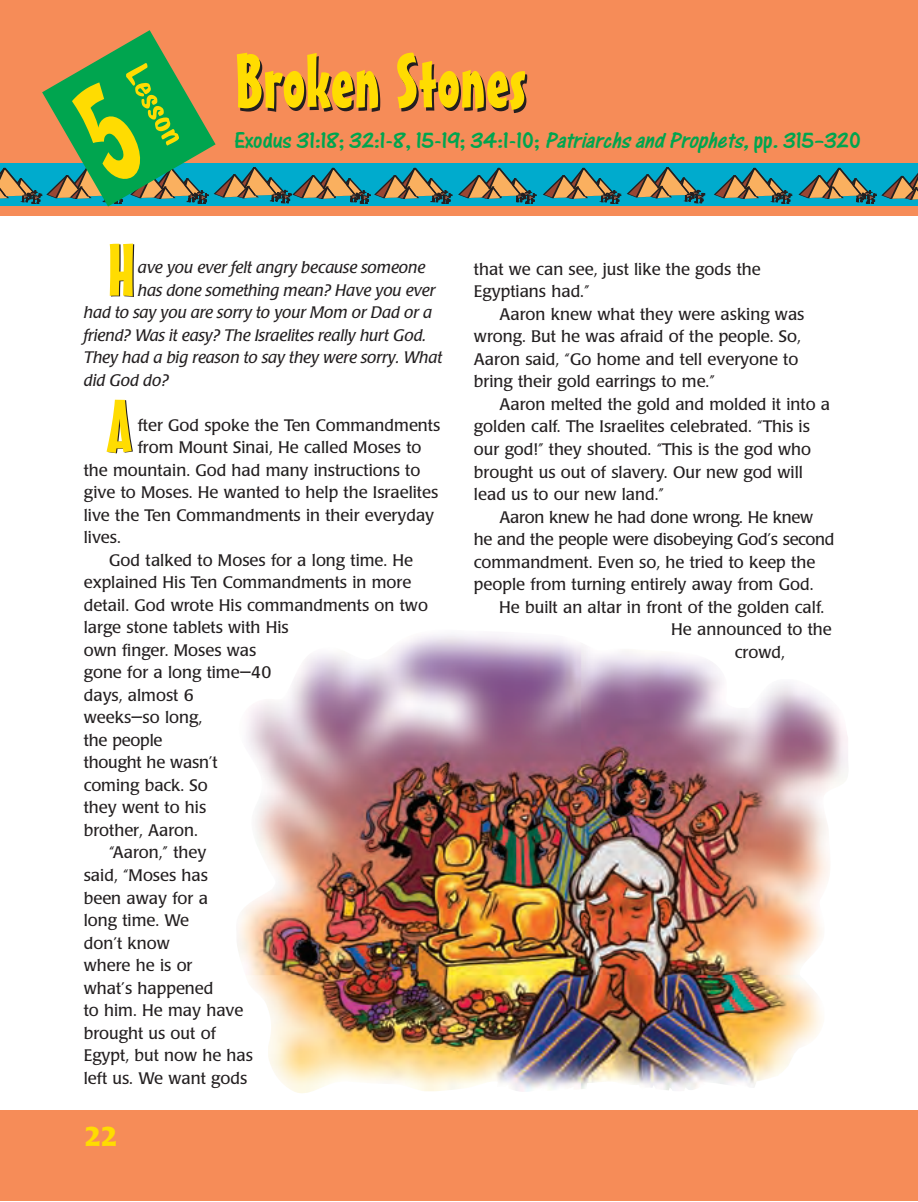
<style>
.page{position:relative;width:918px;height:1202px;background:#fff}
.page>*{position:absolute;margin:0;border:0;box-sizing:border-box;transform-origin:0 0}
.t1{font:75px "Mister Earl BT";color:#231f20}
.t2{font:72px "Mister Earl BT";color:#ffdc01}
.t3{font:33px "Dom Casual D";color:#ffdc01;scale:1.3 1}
.t4{font:700 27px "Poppl Laudatio";color:#ffdc01}
.t5{font:24px "One Stroke Script Plain";color:#00a54f}
.t6{font:16.5px/22.5px "Poppl Laudatio";color:#231f20}
.t7{font:italic 16.5px "Poppl Laudatio";color:#231f20}
.s1{font-style:italic}
</style>
<div class="page">
<div style="left:0;top:0;width:918px;height:216px;background:#f68c58"></div>
<div style="left:0;top:1109px;width:918px;height:91px;background:#f68c58"></div>
<img style="left:237px;top:634px;width:611px;height:459px">
<svg style="left:0;top:30px;width:918px;height:176px"></svg>
<h3 class="t3" style="left:151px;top:57px;width:68px;rotate:60deg">Lesson</h3>
<h1 class="t1" style="left:237px;top:57px;width:293px">Broken Stones</h1>
<h3 class="t5" style="left:234px;top:133px;width:628px">Exodus 31:18; 32:1-8, 15-19; 34:1-10; <span class="s1">Patriarchs and Prophets,</span>pp. 315–320</h3>
<h2 class="t2" style="left:107px;top:244px;width:30px">H</h2>
<p class="t7" style="left:138px;top:261px;width:289px">ave you ever felt angry because someone</p>
<p class="t7" style="left:138px;top:283px;width:299px">has done something mean? Have you ever</p>
<p class="t7" style="left:84px;top:306px;width:350px">had to say you are sorry to your Mom or Dad or a</p>
<p class="t7" style="left:84px;top:329px;width:344px">friend? Was it easy? The Israelites really hurt God.</p>
<p class="t7" style="left:84px;top:351px;width:360px">They had a big reason to say they were sorry. What</p>
<p class="t7" style="left:84px;top:374px;width:86px">did God do?</p>
<p class="t6" style="left:138px;top:415px;width:304px">fter God spoke the Ten Commandments</p>
<p class="t6" style="left:138px;top:438px;width:285px">from Mount Sinai, He called Moses to</p>
<p class="t6" style="left:84px;top:460px;width:338px">the mountain. God had many instructions to</p>
<p class="t6" style="left:84px;top:483px;width:356px">give to Moses. He wanted to help the Israelites</p>
<p class="t6" style="left:84px;top:505px;width:352px">live the Ten Commandments in their everyday</p>
<p class="t6" style="left:84px;top:528px;width:39px">lives.</p>
<p class="t6" style="left:109px;top:550px;width:305px">God talked to Moses for a long time. He</p>
<p class="t6" style="left:84px;top:573px;width:329px">explained His Ten Commandments in more</p>
<p class="t6" style="left:84px;top:595px;width:346px">detail. God wrote His commandments on two</p>
<p class="t6" style="left:84px;top:618px;width:207px">large stone tablets with His</p>
<p class="t6" style="left:84px;top:640px;width:174px">own finger. Moses was</p>
<p class="t6" style="left:84px;top:663px;width:189px">gone for a long time—40</p>
<p class="t6" style="left:84px;top:685px;width:111px">days, almost 6</p>
<p class="t6" style="left:84px;top:708px;width:120px">weeks—so long,</p>
<p class="t6" style="left:84px;top:730px;width:80px">the people</p>
<p class="t6" style="left:84px;top:753px;width:135px">thought he wasn’t</p>
<p class="t6" style="left:84px;top:775px;width:125px">coming back. So</p>
<p class="t6" style="left:84px;top:798px;width:124px">they went to his</p>
<p class="t6" style="left:84px;top:820px;width:116px">brother, Aaron.</p>
<p class="t6" style="left:109px;top:843px;width:99px">“Aaron,” they</p>
<p class="t6" style="left:84px;top:865px;width:126px">said, “Moses has</p>
<p class="t6" style="left:84px;top:888px;width:126px">been away for a</p>
<p class="t6" style="left:84px;top:910px;width:107px">long time. We</p>
<p class="t6" style="left:84px;top:933px;width:88px">don’t know</p>
<p class="t6" style="left:84px;top:955px;width:110px">where he is or</p>
<p class="t6" style="left:84px;top:978px;width:131px">what’s happened</p>
<p class="t6" style="left:84px;top:1000px;width:161px">to him. He may have</p>
<p class="t6" style="left:84px;top:1023px;width:134px">brought us out of</p>
<p class="t6" style="left:84px;top:1045px;width:171px">Egypt, but now he has</p>
<p class="t6" style="left:84px;top:1068px;width:165px">left us. We want gods</p>
<h2 class="t2" style="left:107px;top:400px;width:26px">A</h2>
<h3 class="t4" style="left:85px;top:1125px;width:34px">22</h3>
<p class="t6" style="left:474px;top:259px;width:288px">that we can see, just like the gods the<br>Egyptians had.”</p>
<p class="t6" style="left:474px;top:304px;width:332px;text-indent:25px">Aaron knew what they were asking was wrong. But he was afraid of the people. So, Aaron said, “Go home and tell everyone to bring their gold earrings to me.”</p>
<p class="t6" style="left:474px;top:394px;width:358px;text-indent:25px">Aaron melted the gold and molded it into a golden calf. The Israelites celebrated. “This is our god!” they shouted. “This is the god who brought us out of slavery. Our new god will lead us to our new land.”</p>
<p class="t6" style="left:474px;top:507px;width:362px;text-indent:25px">Aaron knew he had done wrong. He knew he and the people were disobeying God’s second commandment. Even so, he tried to keep the people from turning entirely away from God.</p>
<p class="t6" style="left:499px;top:597px;width:327px">He built an altar in front of the golden calf.</p>
<p class="t6" style="left:671px;top:620px;width:162px">He announced to the</p>
<p class="t6" style="left:735px;top:642px;width:52px">crowd,</p>
</div>
